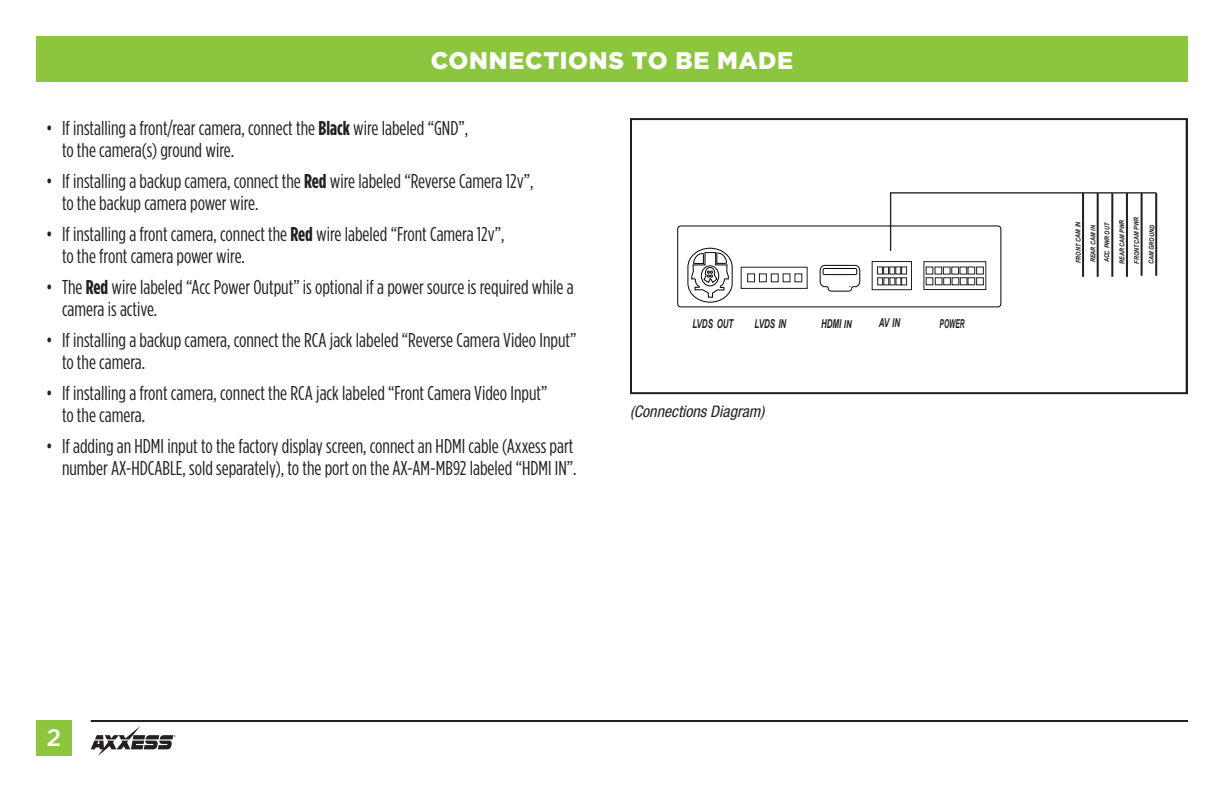
<style>
.page{position:relative;width:1224px;height:792px;background:#fff}
.page>*{position:absolute;margin:0;border:0;box-sizing:border-box;transform-origin:0 0}
.t1{font:900 24px "Gotham";letter-spacing:.03em;color:#fff}
.t2{font:500 24px "Gotham";color:#fff}
.t3{font:20px/22px "Gotham Condensed";color:#231f20}
.t4{font:italic condensed 16px "Helvetica Neue";color:#231f20}
.t5{font:italic 700 12.2px "Arial Narrow";color:#231f20;scale:.79 1}
.t6{font:italic 700 12.2px "Arial Narrow";color:#231f20;scale:.65 1}
.t7{font:italic 700 6.8px/14.8px "Arial Narrow";color:#231f20}
.s1{font-weight:700}
.s2{font-size:11px}
</style>
<div class="page">
<div style="left:36px;top:36px;width:1152px;height:45px;background:#8bc63e"></div>
<div style="left:36px;top:720px;width:36px;height:36px;background:#8bc63e"></div>
<hr style="left:91px;top:720px;width:1097px;height:2px;background:#231f20">
<svg style="left:91px;top:726px;width:85px;height:30px"></svg>
<svg style="left:677px;top:225px;width:481px;height:83px"></svg>
<svg style="left:889px;top:192px;width:269px;height:60px"></svg>
<hr style="left:1141px;top:193px;width:2px;height:83px;background:#231f20">
<hr style="left:1126px;top:193px;width:2px;height:84px;background:#231f20">
<hr style="left:1111px;top:193px;width:2px;height:84px;background:#231f20">
<hr style="left:1097px;top:193px;width:2px;height:84px;background:#231f20">
<hr style="left:1082px;top:193px;width:2px;height:84px;background:#231f20">
<hr style="left:1155px;top:193px;width:2px;height:83px;background:#231f20">
<svg style="left:820px;top:265px;width:40px;height:26px"></svg>
<div style="left:823px;top:268px;width:34px;height:7px;background:#fff"></div>
<div style="left:823px;top:268px;width:34px;height:7px;border:1px solid #050504"></div>
<div style="left:678px;top:226px;width:323px;height:81px;border:1px solid #040505;border-radius:3px"></div>
<svg style="left:874px;top:263px;width:36px;height:25px"></svg>
<div style="left:872px;top:261px;width:40px;height:29px;border:1px solid #231f20"></div>
<svg style="left:877px;top:267px;width:30px;height:18px"></svg>
<svg style="left:926px;top:264px;width:58px;height:24px"></svg>
<div style="left:924px;top:262px;width:62px;height:28px;border:1px solid #231f20"></div>
<div style="left:935px;top:267px;width:7px;height:7px;background:#fff"></div>
<div style="left:935px;top:267px;width:7px;height:7px;border:1px solid #231f20"></div>
<div style="left:943px;top:267px;width:7px;height:7px;background:#fff"></div>
<div style="left:943px;top:267px;width:7px;height:7px;border:1px solid #231f20"></div>
<div style="left:952px;top:267px;width:7px;height:7px;background:#fff"></div>
<div style="left:952px;top:267px;width:7px;height:7px;border:1px solid #231f20"></div>
<div style="left:960px;top:267px;width:7px;height:7px;background:#fff"></div>
<div style="left:960px;top:267px;width:7px;height:7px;border:1px solid #231f20"></div>
<div style="left:968px;top:267px;width:7px;height:7px;background:#fff"></div>
<div style="left:968px;top:267px;width:7px;height:7px;border:1px solid #231f20"></div>
<div style="left:977px;top:267px;width:6px;height:7px;background:#fff"></div>
<div style="left:976px;top:267px;width:8px;height:7px;border:1px solid #231f20"></div>
<div style="left:968px;top:278px;width:7px;height:7px;background:#fff"></div>
<div style="left:968px;top:278px;width:7px;height:7px;border:1px solid #231f20"></div>
<div style="left:977px;top:278px;width:6px;height:7px;background:#fff"></div>
<div style="left:976px;top:278px;width:8px;height:7px;border:1px solid #231f20"></div>
<div style="left:935px;top:278px;width:7px;height:7px;background:#fff"></div>
<div style="left:935px;top:278px;width:7px;height:7px;border:1px solid #231f20"></div>
<div style="left:926px;top:278px;width:7px;height:7px;background:#fff"></div>
<div style="left:926px;top:267px;width:7px;height:7px;background:#fff"></div>
<div style="left:944px;top:278px;width:6px;height:7px;background:#fff"></div>
<div style="left:944px;top:278px;width:7px;height:7px;border:1px solid #231f20"></div>
<div style="left:952px;top:278px;width:7px;height:7px;background:#fff"></div>
<div style="left:960px;top:278px;width:7px;height:7px;background:#fff"></div>
<div style="left:960px;top:278px;width:7px;height:7px;border:1px solid #231f20"></div>
<svg style="left:743px;top:269px;width:62px;height:18px"></svg>
<div style="left:741px;top:267px;width:66px;height:22px;border:1px solid #231f20"></div>
<div style="left:748px;top:274px;width:7px;height:8px;background:#fff"></div>
<div style="left:747px;top:274px;width:8px;height:8px;border:1px solid #231f20"></div>
<div style="left:759px;top:274px;width:7px;height:8px;background:#fff"></div>
<div style="left:759px;top:274px;width:8px;height:8px;border:1px solid #231f20"></div>
<div style="left:771px;top:274px;width:7px;height:8px;background:#fff"></div>
<div style="left:771px;top:274px;width:7px;height:8px;border:1px solid #231f20"></div>
<div style="left:783px;top:274px;width:7px;height:8px;background:#fff"></div>
<div style="left:795px;top:274px;width:7px;height:8px;background:#fff"></div>
<svg style="left:688px;top:248px;width:45px;height:54px"></svg>
<div style="left:630px;top:118px;width:558px;height:276px;border:2px solid #231f20"></div>
<p class="t1" style="left:431px;top:46px;width:364px">CONNECTIONS TO BE MADE</p>
<p class="t3" style="left:62px;top:117px;width:408px;text-indent:-16px">• If installing a front/rear camera, connect the <span class="s1">Black</span> wire labeled “GND”, to the camera(s) ground wire.</p>
<p class="t3" style="left:62px;top:170px;width:473px;text-indent:-16px">• If installing a backup camera, connect the <span class="s1">Red</span> wire labeled “Reverse Camera 12v”, to the backup camera power wire.</p>
<p class="t3" style="left:62px;top:223px;width:444px;text-indent:-16px">• If installing a front camera, connect the <span class="s1">Red</span> wire labeled “Front Camera 12v”, to the front camera power wire.</p>
<p class="t3" style="left:62px;top:276px;width:513px;text-indent:-16px">• The <span class="s1">Red</span> wire labeled “Acc Power Output” is optional if a power source is required while a camera is active.</p>
<p class="t3" style="left:62px;top:329px;width:516px;text-indent:-16px">• If installing a backup camera, connect the RCA jack labeled “Reverse Camera Video Input” to the camera.</p>
<p class="t3" style="left:62px;top:382px;width:487px;text-indent:-16px">• If installing a front camera, connect the RCA jack labeled “Front Camera Video Input” to the camera.</p>
<p class="t3" style="left:46px;top:435px;width:532px;text-align:right">• If adding an HDMI input to the factory display screen, connect an HDMI cable (Axxess part number AX-HDCABLE, sold separately), to the port on the AX-AM-MB92 labeled “HDMI IN”.</p>
<p class="t5" style="left:693px;top:315px;width:53px">LVDS OUT</p>
<p class="t5" style="left:755px;top:315px;width:42px">LVDS IN</p>
<p class="t5" style="left:821px;top:315px;width:40px">HDMI <span class="s2">IN</span></p>
<p class="t5" style="left:879px;top:313px;width:28px">AV IN</p>
<p class="t6" style="left:940px;top:315px;width:40px">POWER</p>
<p class="t4" style="left:630px;top:402px;width:136px">(Connections Diagram)</p>
<p class="t2" style="left:47px;top:724px;width:16px">2</p>
<p class="t7" style="left:1071px;top:263px;width:43px;rotate:-90deg">FRONT CAM IN<br>REAR CAM IN</p>
<p class="t7" style="left:1099px;top:262px;width:42px;rotate:-90deg">ACC PWROUT</p>
<p class="t7" style="left:1114px;top:264px;width:45px;rotate:-90deg">REAR CAMPWR</p>
<p class="t7" style="left:1129px;top:264px;width:48px;rotate:-91deg">FRONTCAM PWR</p>
<p class="t7" style="left:1144px;top:264px;width:40px;rotate:-89deg">CAM GROUND</p>
</div>
